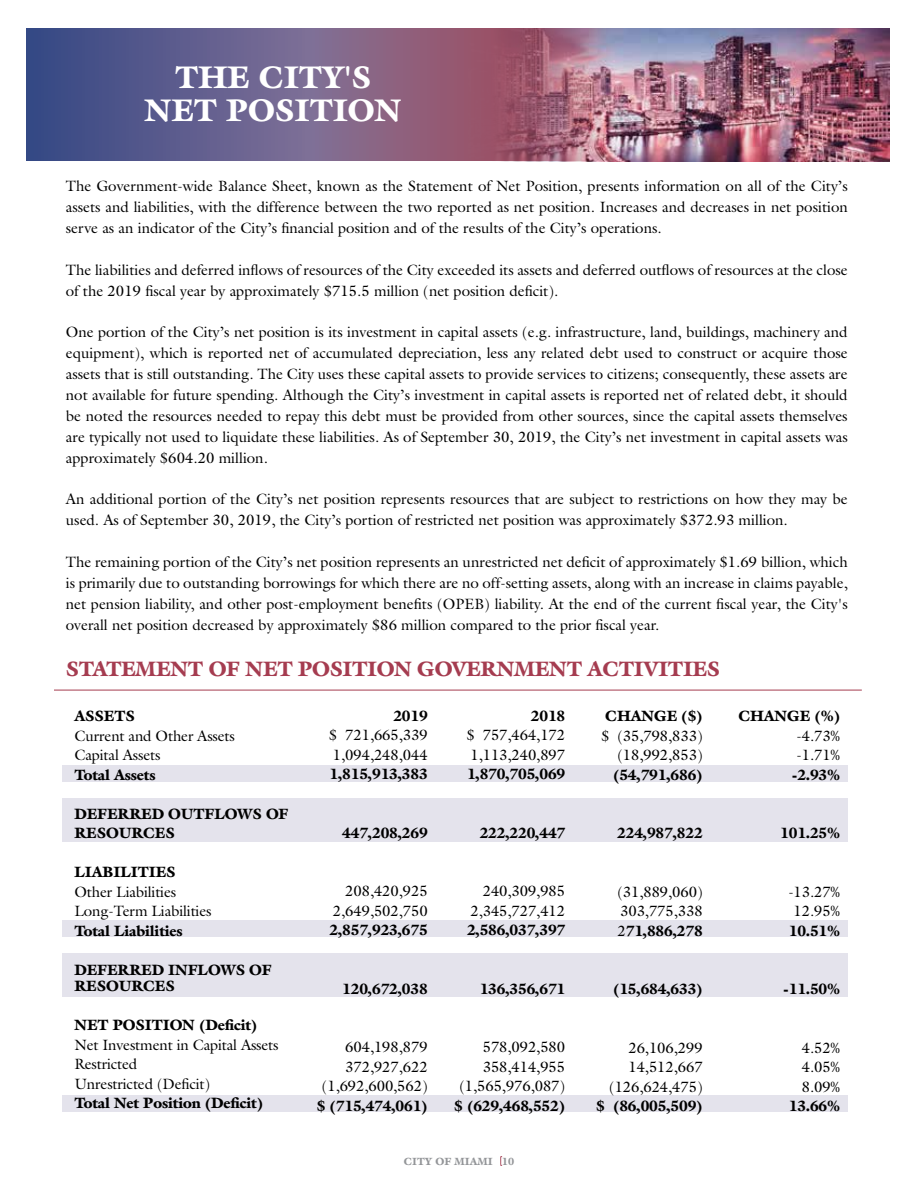
<style>
.page{position:relative;width:918px;height:1188px;background:#fff}
.page>*{position:absolute;margin:0;border:0;box-sizing:border-box;transform-origin:0 0}
.t1{font:900 31.5px/33px "Galliard";color:#fff;text-align:center}
.t2{font:900 21px "Galliard";letter-spacing:-.02em;color:#a53c50}
.t3{font:15px/19.5px "Galliard";color:#000}
.t4{font:900 15px/19.5px "Galliard";letter-spacing:-.01em;color:#000}
.t5{font:900 10.5px "Galliard";color:#939598}
.s1{font-weight:900}
</style>
<div class="page">
<svg style="left:27px;top:28px;width:442px;height:133px;background:#6b5d88"></svg>
<img style="left:469px;top:28px;width:421px;height:133px">
<hr style="left:54px;top:690px;width:808px;height:1px;background:#a53c50">
<div style="left:62px;top:799px;width:786px;height:43px;background:#e4e3ec"></div>
<div style="left:62px;top:954px;width:786px;height:43px;background:#e4e3ec"></div>
<div style="left:62px;top:765px;width:786px;height:17px;background:#e4e3ec"></div>
<div style="left:62px;top:921px;width:786px;height:16px;background:#e4e3ec"></div>
<div style="left:62px;top:1095px;width:786px;height:17px;background:#e4e3ec"></div>
<h1 class="t1" style="left:145px;top:61px;width:258px">THE CITY'S<br>NET POSITION</h1>
<p class="t3" style="left:66px;top:175px;width:784px;line-height:20.9px;text-align:justify">The Government-wide Balance Sheet, known as the Statement of Net Position, presents information on all of the City’s assets and liabilities, with the difference between the two reported as net position. Increases and decreases in net position serve as an indicator of the City’s financial position and of the results of the City’s operations.</p>
<p class="t3" style="left:66px;top:259px;width:783px;line-height:20.9px">The liabilities and deferred inflows of resources of the City exceeded its assets and deferred outflows of resources at the close of the 2019 fiscal year by approximately $715.5 million (net position deficit).</p>
<p class="t3" style="left:66px;top:322px;width:783px;line-height:20.9px;text-align:justify">One portion of the City’s net position is its investment in capital assets (e.g. infrastructure, land, buildings, machinery and equipment), which is reported net of accumulated depreciation, less any related debt used to construct or acquire those assets that is still outstanding. The City uses these capital assets to provide services to citizens; consequently, these assets are not available for future spending. Although the City’s investment in capital assets is reported net of related debt, it should be noted the resources needed to repay this debt must be provided from other sources, since the capital assets themselves are typically not used to liquidate these liabilities. As of September 30, 2019, the City’s net investment in capital assets was approximately $604.20 million.</p>
<p class="t3" style="left:66px;top:489px;width:783px;line-height:20.9px">An additional portion of the City’s net position represents resources that are subject to restrictions on how they may be used. As of September 30, 2019, the City’s portion of restricted net position was approximately $372.93 million.</p>
<p class="t3" style="left:66px;top:551px;width:784px;line-height:20.9px;text-align:justify">The remaining portion of the City’s net position represents an unrestricted net deficit of approximately $1.69 billion, which is primarily due to outstanding borrowings for which there are no off-setting assets, along with an increase in claims payable, net pension liability, and other post-employment benefits (OPEB) liability. At the end of the current fiscal year, the City's overall net position decreased by approximately $86 million compared to the prior fiscal year.</p>
<h2 class="t2" style="left:66px;top:656px;width:656px">STATEMENT OF NET POSITION GOVERNMENT ACTIVITIES</h2>
<p class="t4" style="left:393px;top:706px;width:36px">2019</p>
<p class="t3" style="left:329px;top:725px;width:100px">$ 721,665,339<br>1,094,248,044</p>
<p class="t4" style="left:330px;top:765px;width:100px">1,815,913,383</p>
<p class="t4" style="left:605px;top:707px;width:99px">CHANGE ($)</p>
<p class="t3" style="left:601px;top:726px;width:103px;text-align:right">$ (35,798,833) (18,992,853)</p>
<p class="t4" style="left:613px;top:765px;width:91px">(54,791,686)</p>
<p class="t4" style="left:531px;top:706px;width:36px">2018</p>
<p class="t3" style="left:466px;top:725px;width:100px">$ 757,464,172<br>1,113,240,897</p>
<p class="t4" style="left:467px;top:765px;width:100px">1,870,705,069</p>
<p class="t4" style="left:75px;top:707px;width:62px">ASSETS</p>
<p class="t3" style="left:75px;top:726px;width:162px">Current and Other Assets<br>Capital Assets</p>
<p class="t4" style="left:75px;top:765px;width:83px">Total Assets</p>
<p class="t4" style="left:75px;top:804px;width:216px">DEFERRED OUTFLOWS OF<br>RESOURCES</p>
<p class="t4" style="left:75px;top:863px;width:103px">LIABILITIES</p>
<p class="t3" style="left:75px;top:882px;width:139px">Other Liabilities<br>Long-Term Liabilities</p>
<p class="t4" style="left:75px;top:921px;width:110px">Total Liabilities</p>
<p class="t4" style="left:75px;top:962px;width:199px;line-height:16.5px">DEFERRED INFLOWS OF<br>RESOURCES</p>
<p class="t4" style="left:75px;top:1016px;width:184px">NET POSITION (Deficit)</p>
<p class="t3" style="left:75px;top:1035px;width:206px">Net Investment in Capital Assets<br>Restricted<br>Unrestricted (Deficit)</p>
<p class="t4" style="left:75px;top:1094px;width:190px">Total Net Position (Deficit)</p>
<p class="t4" style="left:738px;top:707px;width:103px">CHANGE (%)</p>
<p class="t3" style="left:797px;top:726px;width:45px">-4.73% -1.71%</p>
<p class="t4" style="left:792px;top:765px;width:50px">-2.93%</p>
<p class="t4" style="left:780px;top:824px;width:61px">101.25%</p>
<p class="t4" style="left:480px;top:823px;width:87px">222,220,447</p>
<p class="t4" style="left:342px;top:823px;width:87px">447,208,269</p>
<p class="t4" style="left:617px;top:824px;width:87px">224,987,822</p>
<p class="t3" style="left:470px;top:881px;width:96px;text-align:right">240,309,985<br>2,345,727,412</p>
<p class="t4" style="left:467px;top:921px;width:100px">2,586,037,397</p>
<p class="t3" style="left:333px;top:881px;width:96px;text-align:right">208,420,925<br>2,649,502,750</p>
<p class="t4" style="left:330px;top:921px;width:100px">2,857,923,675</p>
<p class="t3" style="left:617px;top:882px;width:87px;text-align:justify">(31,889,060)<br>303,775,338<br>2<span class="s1">71,886,278</span></p>
<p class="t3" style="left:788px;top:882px;width:53px;text-align:center">-13.27%<br>12.95%</p>
<p class="t4" style="left:789px;top:921px;width:53px">10.51%</p>
<p class="t4" style="left:480px;top:979px;width:87px">136,356,671</p>
<p class="t4" style="left:783px;top:980px;width:58px">-11.50%</p>
<p class="t4" style="left:613px;top:980px;width:91px">(15,684,633)</p>
<p class="t4" style="left:342px;top:979px;width:87px">120,672,038</p>
<p class="t3" style="left:459px;top:1037px;width:107px;text-align:right">578,092,580<br>358,414,955 (1,565,976,087)</p>
<p class="t4" style="left:454px;top:1096px;width:112px">$ (629,468,552)</p>
<p class="t3" style="left:802px;top:1038px;width:40px;text-align:justify">4.52% 4.05% 8.09%</p>
<p class="t4" style="left:789px;top:1097px;width:53px">13.66%</p>
<p class="t3" style="left:322px;top:1037px;width:107px;text-align:right">604,198,879<br>372,927,622 (1,692,600,562)</p>
<p class="t4" style="left:317px;top:1096px;width:112px">$ (715,474,061)</p>
<p class="t3" style="left:609px;top:1038px;width:95px;text-align:right">26,106,299<br>14,512,667 (126,624,475)</p>
<p class="t4" style="left:596px;top:1097px;width:108px">$ (86,005,509)</p>
<p class="t5" style="left:404px;top:1155px;width:112px">CITY OF MIAMI 10</p>
</div>
